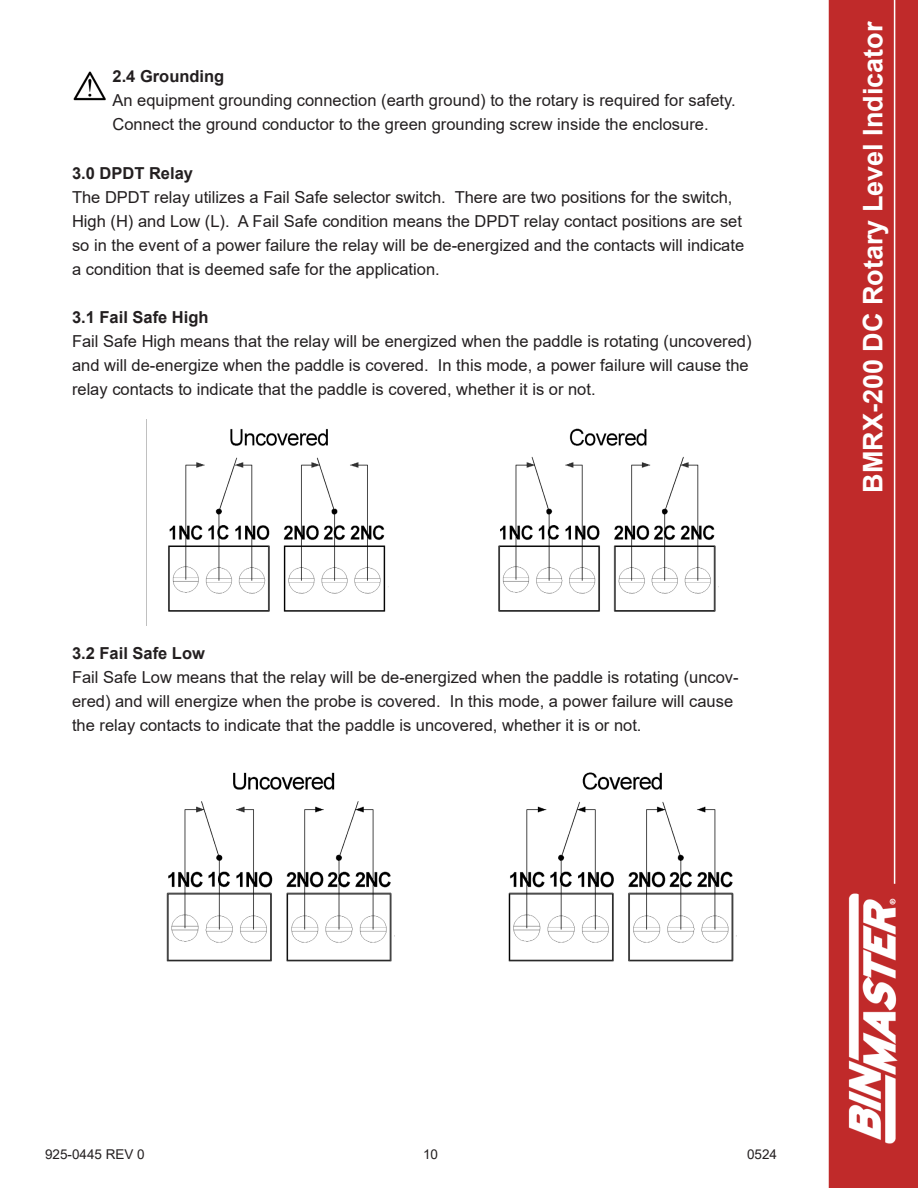
<style>
.page{position:relative;width:918px;height:1188px;background:#fff}
.page>*{position:absolute;margin:0;border:0;box-sizing:border-box;transform-origin:0 0}
.t1{font:700 27px "Arial";color:#fff}
.t2{font:16.5px/24px "Arial";color:#231f20}
.t3{font:700 16.5px "Arial";color:#231f20}
.t4{font:13.5px "Arial";color:#231f20}
</style>
<div class="page">
<div style="left:829px;top:0;width:89px;height:1188px;background:#c02a2a"></div>
<img style="left:846px;top:892px;width:56px;height:255px">
<hr style="left:894px;top:0;width:1px;height:884px;background:#fff">
<img style="left:73px;top:71px;width:33px;height:30px">
<img style="left:146px;top:419px;width:573px;height:207px">
<img style="left:166px;top:772px;width:571px;height:190px">
<p class="t3" style="left:112px;top:65px;width:113px">2.4 Grounding</p>
<p class="t2" style="left:112px;top:88px;width:625px">An equipment grounding connection (earth ground) to the rotary is required for safety.<br>Connect the ground conductor to the green grounding screw inside the enclosure.</p>
<p class="t3" style="left:72px;top:161px;width:123px">3.0 DPDT Relay</p>
<p class="t2" style="left:72px;top:185px;width:674px">The DPDT relay utilizes a Fail Safe selector switch. There are two positions for the switch, High (H) and Low (L). A Fail Safe condition means the DPDT relay contact positions are set so in the event of a power failure the relay will be de-energized and the contacts will indicate a condition that is deemed safe for the application.</p>
<p class="t3" style="left:72px;top:305px;width:138px">3.1 Fail Safe High</p>
<p class="t2" style="left:72px;top:329px;width:681px">Fail Safe High means that the relay will be energized when the paddle is rotating (uncovered) and will de-energize when the paddle is covered. In this mode, a power failure will cause the relay contacts to indicate that the paddle is covered, whether it is or not.</p>
<p class="t3" style="left:72px;top:641px;width:134px">3.2 Fail Safe Low</p>
<p class="t2" style="left:72px;top:665px;width:668px">Fail Safe Low means that the relay will be de-energized when the paddle is rotating (uncov&shy;ered) and will energize when the probe is covered. In this mode, a power failure will cause the relay contacts to indicate that the paddle is uncovered, whether it is or not.</p>
<h1 class="t1" style="left:854px;top:493px;width:473px;rotate:-90deg">BMRX-200 DC Rotary Level Indicator</h1>
<p class="t4" style="left:45px;top:1145px;width:101px">925-0445 REV 0</p>
<p class="t4" style="left:423px;top:1145px;width:17px">10</p>
<p class="t4" style="left:747px;top:1145px;width:32px">0524</p>
</div>
